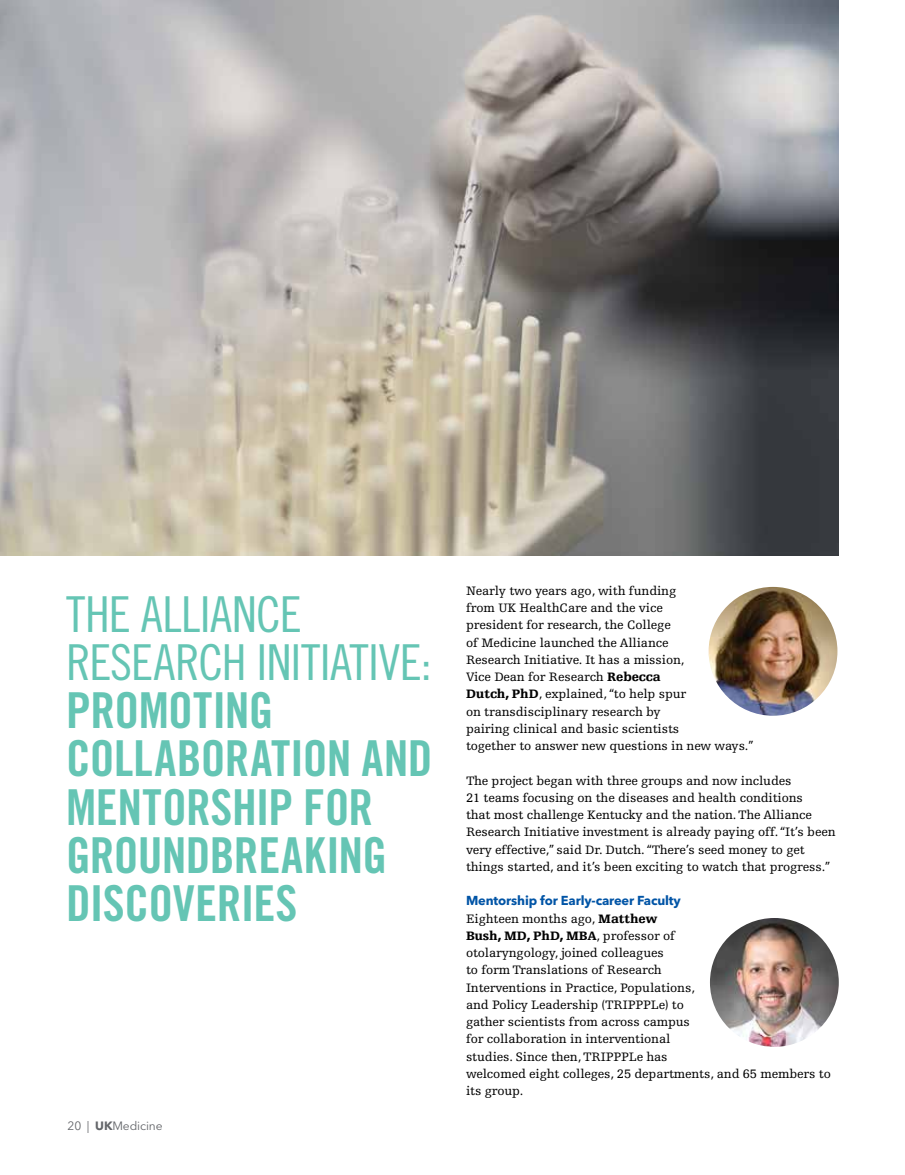
<style>
.page{position:relative;width:905px;height:1175px;background:#fff}
.page>*{position:absolute;margin:0;border:0;box-sizing:border-box;transform-origin:0 0}
.t1{font:49.5px/48px "Trade Gothic LT Std Bd Cn 20";letter-spacing:-.015em;color:#65c5b4}
.t2{font:49.5px/48px "Trade Gothic LT Std Cn 18";letter-spacing:-.01em;color:#65c5b4}
.t3{font:12.9px/17.2px "Egyptienne FLT Std";letter-spacing:-.01em;color:#000}
.t4{font:700 12.9px "Avenir Next LT Pro";letter-spacing:-.01em;color:#0054a6}
.t5{font:12px "Avenir Next LT Pro";letter-spacing:-.01em;color:#636569}
.s1{font-weight:700}
.s2{font-weight:900}
</style>
<div class="page">
<img style="left:0;top:0;width:838px;height:555px">
<img style="left:710px;top:918px;width:128px;height:128px;border-radius:64px">
<img style="left:708px;top:587px;width:129px;height:128px;border-radius:64px">
<h1 class="t2" style="left:66px;top:590px;width:367px">THE ALLIANCE<br>RESEARCH INITIATIVE:</h1>
<h1 class="t1" style="left:66px;top:686px;width:368px">PROMOTING<br>COLLABORATION AND<br>MENTORSHIP FOR<br>GROUNDBREAKING<br>DISCOVERIES</h1>
<p class="t5" style="left:68px;top:1118px;width:97px">20 | <span class="s1">UK</span>Medicine</p>
<p class="t3" style="left:466px;top:582px;width:289px">Nearly two years ago, with funding<br>from UK HealthCare and the vice<br>president for research, the College<br>of Medicine launched the Alliance<br>Research Initiative. It has a mission,<br>Vice Dean for Research <span class="s2">Rebecca<br>Dutch, PhD</span>, explained, “to help spur<br>on transdisciplinary research by<br>pairing clinical and basic scientists<br>together to answer new questions in new ways.”</p>
<p class="t3" style="left:466px;top:772px;width:371px">The project began with three groups and now includes<br>21 teams focusing on the diseases and health conditions<br>that most challenge Kentucky and the nation. The Alliance Research Initiative investment is already paying off. “It’s been very effective,” said Dr. Dutch. “There’s seed money to get things started, and it’s been exciting to watch that progress.”</p>
<p class="t4" style="left:466px;top:893px;width:216px">Mentorship for Early-career Faculty</p>
<p class="t3" style="left:466px;top:910px;width:366px">Eighteen months ago, <span class="s2">Matthew<br>Bush, MD, PhD, MBA</span>, professor of<br>otolaryngology, joined colleagues<br>to form Translations of Research<br>Interventions in Practice, Populations,<br>and Policy Leadership (TRIPPPLe) to<br>gather scientists from across campus<br>for collaboration in interventional<br>studies. Since then, TRIPPPLe has<br>welcomed eight colleges, 25 departments, and 65 members to its group.</p>
</div>
